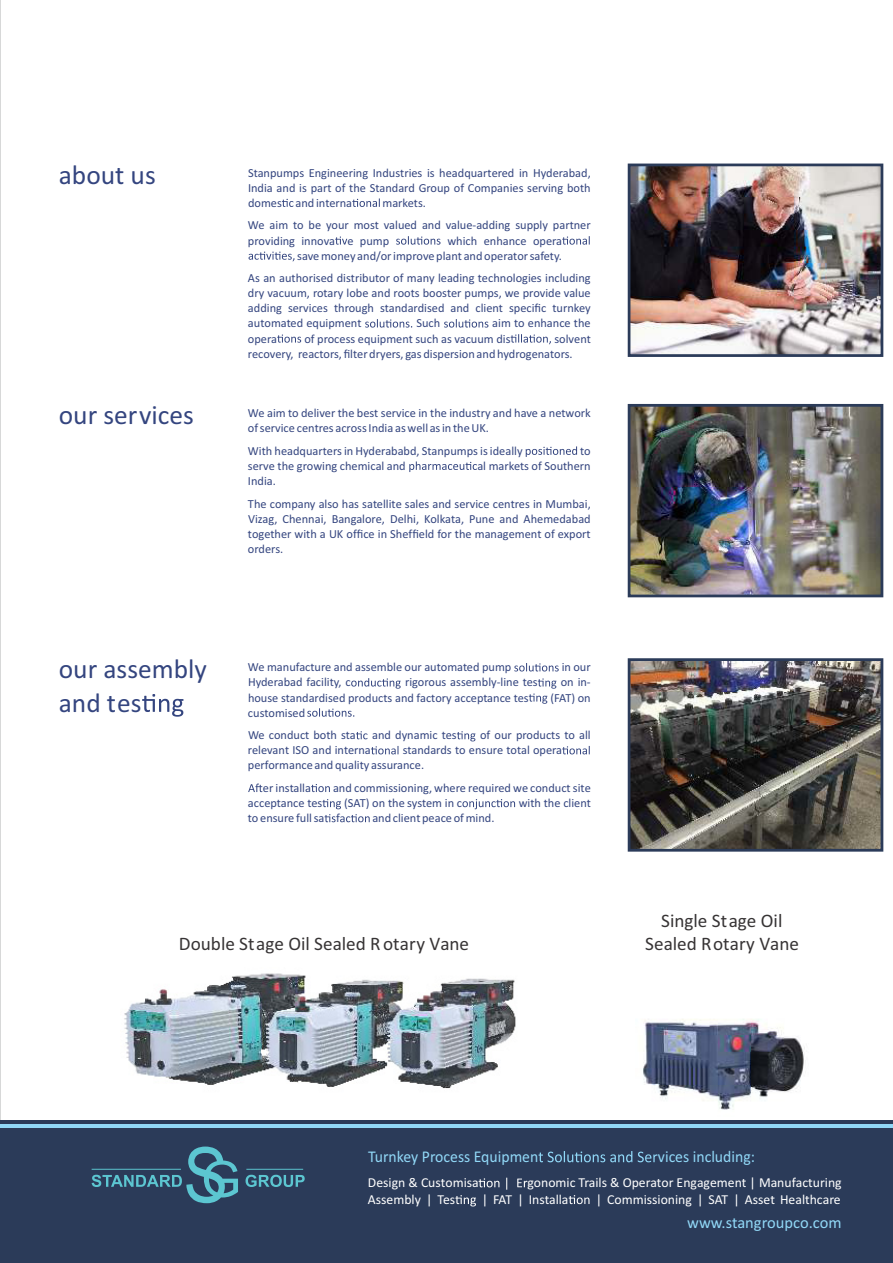
<style>
.page{position:relative;width:893px;height:1263px;background:#fff}
.page>*{position:absolute;margin:0;border:0;box-sizing:border-box;transform-origin:0 0}
.t1{font:27.45px/33.5px "Calibri";color:#34457f}
.t2{font:19.2px/23.4px "Calibri";color:#373435;text-align:center}
.t3{font:16.5px "Calibri";color:#91d8f7;scale:.96 1}
.t4{font:16.5px "Calibri";color:#91d8f7}
.t5{font:13.65px "Calibri";color:#fff}
.t6{font:12.3px/15.1px "Calibri";color:#34457f}
</style>
<div class="page">
<svg style="left:142px;top:694px;width:42px;height:23px"></svg>
<svg style="left:282px;top:199px;width:11px;height:8px"></svg>
<svg style="left:352px;top:198px;width:28px;height:9px"></svg>
<svg style="left:335px;top:237px;width:12px;height:8px"></svg>
<svg style="left:396px;top:236px;width:44px;height:9px"></svg>
<svg style="left:562px;top:236px;width:28px;height:9px"></svg>
<svg style="left:249px;top:252px;width:46px;height:9px"></svg>
<svg style="left:365px;top:319px;width:47px;height:9px"></svg>
<svg style="left:444px;top:319px;width:44px;height:9px"></svg>
<svg style="left:277px;top:335px;width:24px;height:8px"></svg>
<svg style="left:511px;top:334px;width:40px;height:10px"></svg>
<svg style="left:526px;top:446px;width:51px;height:11px"></svg>
<svg style="left:409px;top:461px;width:68px;height:11px"></svg>
<svg style="left:514px;top:663px;width:45px;height:8px"></svg>
<svg style="left:351px;top:678px;width:50px;height:11px"></svg>
<svg style="left:529px;top:678px;width:27px;height:26px"></svg>
<svg style="left:307px;top:708px;width:47px;height:9px"></svg>
<svg style="left:356px;top:731px;width:11px;height:8px"></svg>
<svg style="left:457px;top:731px;width:18px;height:10px"></svg>
<svg style="left:371px;top:746px;width:27px;height:8px"></svg>
<svg style="left:562px;top:746px;width:28px;height:8px"></svg>
<svg style="left:248px;top:783px;width:14px;height:9px"></svg>
<svg style="left:311px;top:784px;width:19px;height:8px"></svg>
<svg style="left:462px;top:799px;width:53px;height:10px"></svg>
<svg style="left:322px;top:799px;width:48px;height:23px"></svg>
<img style="left:632px;top:168px;width:247px;height:185px">
<div style="left:628px;top:164px;width:255px;height:193px;border:3px solid #2b3b59"></div>
<img style="left:643px;top:1019px;width:162px;height:91px">
<img style="left:632px;top:408px;width:247px;height:185px">
<div style="left:628px;top:404px;width:255px;height:193px;border:3px solid #2b3b59"></div>
<img style="left:632px;top:662px;width:247px;height:186px">
<div style="left:628px;top:658px;width:255px;height:194px;border:3px solid #2b3b59"></div>
<div style="left:0;top:1120px;width:893px;height:143px;background:#2b3b59"></div>
<hr style="left:0;top:1124px;width:893px;height:3px;background:#91d8f7">
<svg style="left:538px;top:1151px;width:119px;height:11px"></svg>
<svg style="left:455px;top:1178px;width:72px;height:28px"></svg>
<svg style="left:569px;top:1195px;width:20px;height:9px"></svg>
<svg style="left:92px;top:1146px;width:213px;height:57px"></svg>
<img style="left:124px;top:973px;width:392px;height:116px">
<p class="t1" style="left:59px;top:156px;width:98px">about us</p>
<p class="t1" style="left:59px;top:396px;width:136px">our services</p>
<p class="t6" style="left:248px;top:164px;width:344px;text-align:justify">Stanpumps Engineering Industries is headquartered in Hyderabad, India and is part of the Standard Group of Companies serving both domes and interna</p>
<p class="t6" style="left:248px;top:191px;width:344px;line-height:22.6px;text-indent:135px">markets.<br>We aim to be your most valued and value-adding supply partner</p>
<p class="t6" style="left:248px;top:232px;width:143px">providing innova e pump</p>
<p class="t6" style="left:297px;top:232px;width:266px;text-align:right">which enhance opera<br>save money and/or improve plant and operator safety.</p>
<p class="t6" style="left:248px;top:270px;width:344px;text-align:justify">As an authorised distributor of many leading technologies including dry vacuum, rotary lobe and roots booster pumps, we provide value adding services through standardised and client specific turnkey automated equipment</p>
<p class="t6" style="left:416px;top:315px;width:25px">Such</p>
<p class="t6" style="left:492px;top:315px;width:100px">aim to enhance the</p>
<p class="t6" style="left:248px;top:330px;width:31px">opera</p>
<p class="t6" style="left:304px;top:330px;width:208px">of process equipment such as vacuum dis</p>
<p class="t6" style="left:248px;top:330px;width:344px;text-indent:306px">solvent recovery, reactors, filter dryers, gas dispersion and hydrogenators.</p>
<p class="t6" style="left:248px;top:405px;width:344px">We aim to deliver the best service in the industry and have a network of service centres across India as well as in the UK.</p>
<p class="t6" style="left:248px;top:443px;width:276px">With headquarters in Hyderababd, Stanpumps is ideally</p>
<p class="t6" style="left:580px;top:442px;width:12px">to</p>
<p class="t6" style="left:248px;top:458px;width:159px">serve the growing chemical and</p>
<p class="t6" style="left:477px;top:458px;width:115px">al markets of Southern</p>
<p class="t6" style="left:248px;top:469px;width:344px;line-height:22.6px">India.<br>The company also has satellite sales and service centres in Mumbai,</p>
<p class="t6" style="left:248px;top:510px;width:344px;text-align:justify">Vizag, Chennai, Bangalore, Delhi, Kolkata, Pune and Ahemedabad together with a UK office in Sheffield for the management of export orders.</p>
<p class="t1" style="left:59px;top:651px;width:149px">our assembly and tes</p>
<p class="t6" style="left:248px;top:659px;width:265px">We manufacture and assemble our automated pump</p>
<p class="t6" style="left:562px;top:659px;width:31px">in our</p>
<p class="t6" style="left:248px;top:674px;width:104px">Hyderabad facility, c</p>
<p class="t6" style="left:405px;top:674px;width:134px">rigorous assembly-line tes</p>
<p class="t6" style="left:561px;top:674px;width:31px">on in-</p>
<p class="t6" style="left:248px;top:689px;width:282px">house standardised products and factory acceptance tes</p>
<p class="t6" style="left:550px;top:689px;width:42px">(FAT) on</p>
<p class="t6" style="left:248px;top:701px;width:109px;line-height:22.6px">customised<br>We conduct both sta</p>
<p class="t6" style="left:372px;top:727px;width:86px">and dynamic tes</p>
<p class="t6" style="left:480px;top:727px;width:112px">of our products to all</p>
<p class="t6" style="left:248px;top:742px;width:316px;text-indent:155px">standards to ensure total opera performance and quality assurance.</p>
<p class="t6" style="left:263px;top:780px;width:50px">er installa</p>
<p class="t6" style="left:333px;top:780px;width:259px">and commissioning, where required we conduct site</p>
<p class="t6" style="left:248px;top:795px;width:76px">acceptance tes</p>
<p class="t6" style="left:344px;top:795px;width:119px">(SAT) on the system in c</p>
<p class="t6" style="left:519px;top:795px;width:74px">with the client</p>
<p class="t6" style="left:248px;top:810px;width:93px">to ensure full sa f</p>
<p class="t6" style="left:372px;top:810px;width:124px">and client peace of mind.</p>
<p class="t6" style="left:248px;top:742px;width:124px">relevant ISO and interna</p>
<p class="t2" style="left:179px;top:931px;width:292px">Double Stage Oil Sealed Rotary Vane</p>
<p class="t2" style="left:645px;top:908px;width:155px">Single Stage Oil<br>Sealed Rotary Vane</p>
<p class="t3" style="left:368px;top:1146px;width:179px">Turnkey Process Equipmen</p>
<p class="t3" style="left:658px;top:1146px;width:103px">vices including:</p>
<p class="t5" style="left:368px;top:1174px;width:112px">Design &amp; Customisa</p>
<p class="t5" style="left:527px;top:1174px;width:316px">gonomic Trails &amp; Operator Engagement | Manufacturing</p>
<p class="t5" style="left:368px;top:1191px;width:89px">Assembly | Tes</p>
<p class="t5" style="left:482px;top:1191px;width:88px">| FAT | Installa</p>
<p class="t5" style="left:596px;top:1191px;width:246px">| Commissioning | SAT | Asset Healthcare</p>
<p class="t4" style="left:687px;top:1212px;width:156px">www.stangroupco.com</p>
</div>
